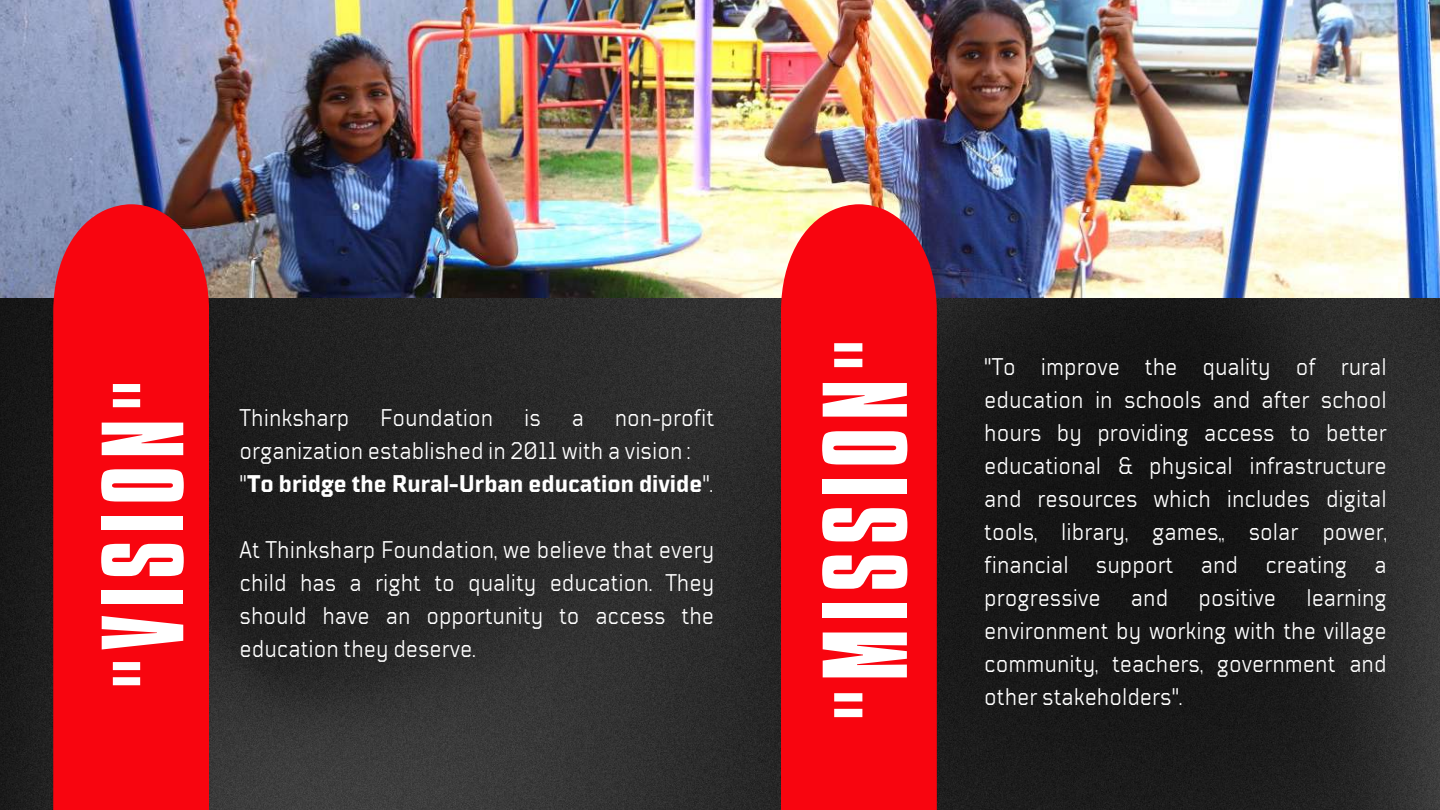
<style>
.page{position:relative;width:1440px;height:810px;background:#fff}
.page>*{position:absolute;margin:0;border:0;box-sizing:border-box;transform-origin:0 0}
.t1{font:103.7px "Aka Acid GR Compacta";letter-spacing:.075em;color:#fff}
.t2{font:100.5px "Aka Acid GR Compacta";letter-spacing:.075em;color:#fff}
.t3{font:24px/33px "TT Mussels";color:#fff;text-align:justify}
.s1{font-weight:700}
</style>
<div class="page">
<img style="left:0;top:298px;width:1440px;height:512px">
<img style="left:0;top:0;width:1440px;height:298px">
<div style="left:53px;top:204px;width:156px;height:606px;background:#f8050f"></div>
<div style="left:781px;top:204px;width:156px;height:606px;background:#f8050f"></div>
<h2 class="t2" style="left:104px;top:689px;width:311px;rotate:-90deg">"VISION"</h2>
<p class="t3" style="left:240px;top:402px;width:111px">Thinksharp</p>
<p class="t3" style="left:380px;top:402px;width:115px">Foundation</p>
<p class="t3" style="left:524px;top:402px;width:18px">is</p>
<p class="t3" style="left:572px;top:402px;width:14px">a</p>
<p class="t3" style="left:240px;top:402px;width:476px;text-align:left;text-indent:375px">non-profit organization established in 2011 with a vision : "<span class="s1">To bridge the Rural-Urban education divide</span>".</p>
<p class="t3" style="left:240px;top:534px;width:476px">At Thinksharp Foundation, we believe that every child has a right to quality education. They should have an opportunity to access the education they deserve.</p>
<h1 class="t1" style="left:825px;top:721px;width:384px;rotate:-90deg">"MISSION"</h1>
<p class="t3" style="left:984px;top:352px;width:404px">"To improve the quality of rural education in schools and after school hours by providing access to better educational &amp; physical infrastructure and resources which includes digital tools, library, games,, solar power, financial support and creating a progressive</p>
<p class="t3" style="left:984px;top:583px;width:404px;text-indent:322px">learning environment by working with the village community, teachers, government and other stakeholders".</p>
<p class="t3" style="left:1131px;top:583px;width:39px">and</p>
<p class="t3" style="left:1199px;top:583px;width:79px">positive</p>
</div>
